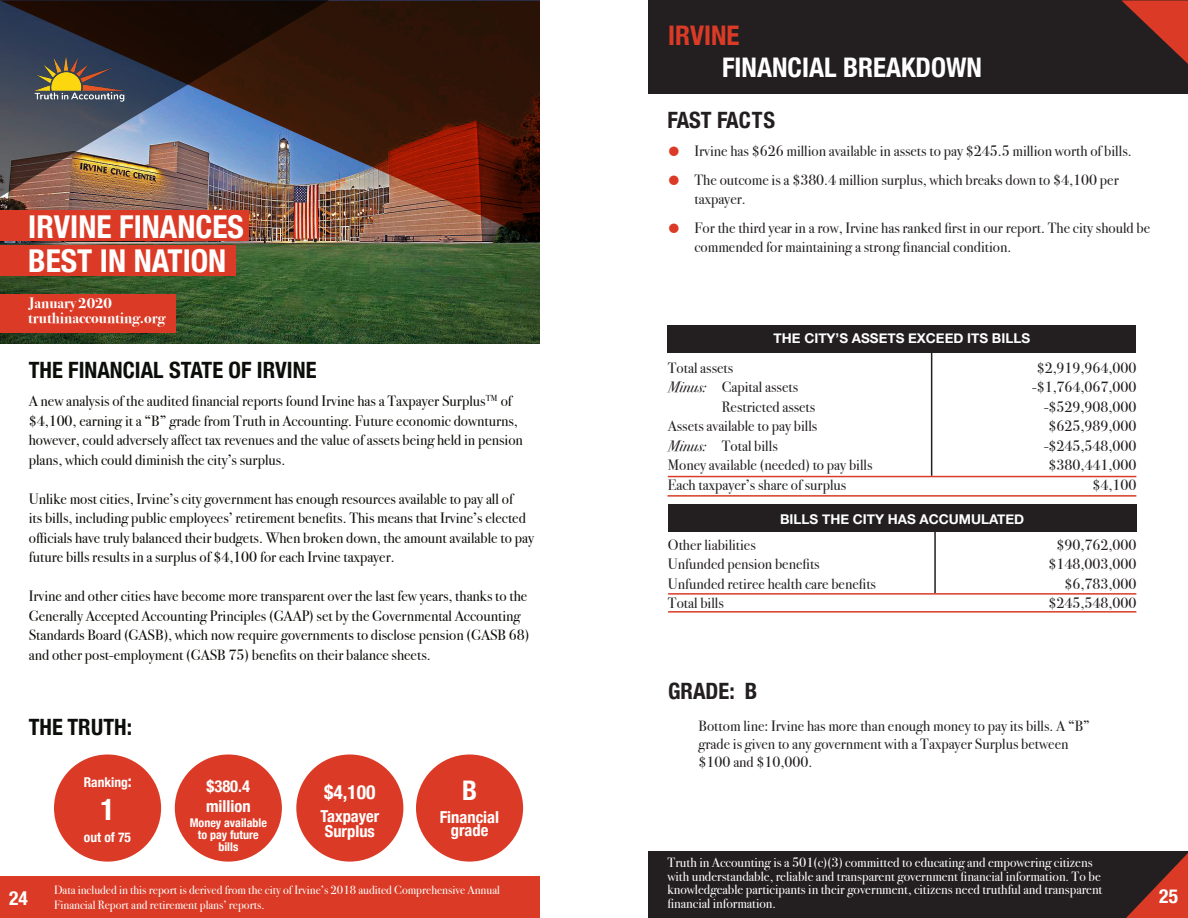
<style>
.page{position:relative;width:1188px;height:918px;background:#fff}
.page>*{position:absolute;margin:0;border:0;box-sizing:border-box;transform-origin:0 0}
.t1{font:700 condensed 31.5px "Helvetica Neue";color:#fff}
.t2{font:700 condensed 30px "Helvetica Neue";color:#fff}
.t3{font:700 condensed 27px "Helvetica Neue";color:#fff}
.t4{font:700 condensed 27px "Helvetica Neue";color:#db3b26}
.t5{font:700 condensed 22.5px "Helvetica Neue";color:#0c0e09}
.t6{font:700 condensed 22.5px "Helvetica Neue";color:#231f20}
.t7{font:700 21px "Bodoni Svty Two ITCTT";color:#fff}
.t8{font:700 condensed 19.5px "Helvetica Neue";color:#fff}
.t9{font:700 condensed 16.5px/13.5px "Helvetica Neue";color:#fff;text-align:center}
.t10{font:15px/19.5px "Bodoni Svty Two ITCTT";color:#0c0e09}
.t11{font:15px/19.5px "Bodoni Svty Two ITCTT";color:#231f20}
.t12{font:700 15px "Bodoni Svty Two ITCTT";color:#fff}
.t13{font:13.5px/13.5px "Bodoni Svty Two ITCTT";color:#fff}
.t14{font:700 13.5px "Helvetica Neue";color:#fff}
.t15{font:700 condensed 13.5px "Helvetica Neue";color:#fff}
.t16{font:12px/14.4px "Bodoni Svty Two ITCTT";color:#fff}
.t17{font:700 condensed 12px/12px "Helvetica Neue";color:#fff;text-align:center}
.s1{font-size:16.5px}
.s2{color:#db3b26}
.s3{font-style:italic}
</style>
<div class="page">
<img style="left:0;top:242px;width:540px;height:102px">
<div style="left:0;top:876px;width:540px;height:42px;background:#db3b26"></div>
<div style="left:648px;top:851px;width:540px;height:67px;background:#231f20"></div>
<svg style="left:1126px;top:853px;width:62px;height:65px"></svg>
<div style="left:0;top:294px;width:176px;height:38px;background:#db3b26"></div>
<div style="left:0;top:245px;width:236px;height:30px;background:#db3b26"></div>
<div style="left:648px;top:0;width:540px;height:94px;background:#231f20"></div>
<div style="left:54px;top:754px;width:107px;height:108px;background:#db3b26;border-radius:50%"></div>
<div style="left:175px;top:754px;width:107px;height:108px;background:#db3b26;border-radius:50%"></div>
<div style="left:416px;top:754px;width:107px;height:108px;background:#db3b26;border-radius:50%"></div>
<div style="left:296px;top:754px;width:107px;height:108px;background:#db3b26;border-radius:50%"></div>
<div style="left:668px;top:325px;width:468px;height:28px;background:#231f20"></div>
<div style="left:668px;top:504px;width:468px;height:28px;background:#231f20"></div>
<hr style="left:931px;top:347px;width:1px;height:129px;background:#231f20">
<hr style="left:934px;top:528px;width:2px;height:65px;background:#231f20">
<hr style="left:668px;top:476px;width:468px;height:1px;background:#da3c27">
<hr style="left:668px;top:593px;width:468px;height:2px;background:#da3c27">
<hr style="left:668px;top:495px;width:468px;height:2px;background:#da3c27">
<hr style="left:668px;top:611px;width:468px;height:2px;background:#da3c27">
<img style="left:0;top:0;width:540px;height:242px">
<svg style="left:1121px;top:0;width:67px;height:64px"></svg>
<img style="left:28px;top:47px;width:103px;height:57px">
<p class="t1" style="left:28px;top:201px;width:217px">IRVINE FINANCES</p>
<p class="t1" style="left:28px;top:235px;width:200px">BEST IN NATION</p>
<p class="t12" style="left:28px;top:290px;width:85px">January 2020</p>
<p class="t12" style="left:28px;top:305px;width:138px">truthinaccounting.org</p>
<p class="t5" style="left:29px;top:351px;width:289px">THE FINANCIAL STATE OF IRVINE</p>
<p class="t10" style="left:29px;top:390px;width:496px">A new analysis of the audited financial reports found Irvine has a Taxpayer Surplus<sup>TM</sup> of $4,100, earning it a “B” grade from Truth in Accounting. Future economic downturns, however, could adversely affect tax revenues and the value of assets being held in pension plans, which could diminish the city’s surplus.</p>
<p class="t10" style="left:29px;top:487px;width:507px">Unlike most cities, Irvine’s city government has enough resources available to pay all of<br>its bills, including public employees’ retirement benefits. This means that Irvine’s elected officials have truly balanced their budgets. When broken down, the amount available to pay future bills results in a surplus of $4,100 for each Irvine taxpayer.</p>
<p class="t10" style="left:29px;top:585px;width:502px">Irvine and other cities have become more transparent over the last few years, thanks to the Generally Accepted Accounting Principles (GAAP) set by the Governmental Accounting Standards Board (GASB), which now require governments to disclose pension (GASB 68) and other post-employment (GASB 75) benefits on their balance sheets.</p>
<p class="t5" style="left:29px;top:708px;width:105px">THE TRUTH:</p>
<p class="t15" style="left:84px;top:771px;width:50px">Ranking<span class="s1">:</span></p>
<p class="t2" style="left:100px;top:785px;width:16px">1</p>
<p class="t15" style="left:84px;top:826px;width:49px">out of 75</p>
<p class="t9" style="left:207px;top:778px;width:45px">$380.4</p>
<p class="t9" style="left:206px;top:798px;width:46px">million</p>
<p class="t17" style="left:190px;top:815px;width:79px">Money available to pay future bills</p>
<p class="t8" style="left:324px;top:776px;width:53px">$4,100</p>
<p class="t9" style="left:320px;top:808px;width:60px">Taxpayer</p>
<p class="t9" style="left:325px;top:823px;width:52px">Surplus</p>
<p class="t3" style="left:462px;top:768px;width:17px">B</p>
<p class="t9" style="left:440px;top:809px;width:61px">Financial grade</p>
<p class="t4" style="left:668px;top:13px;width:73px">IRVINE</p>
<p class="t3" style="left:722px;top:45px;width:261px">FINANCIAL BREAKDOWN</p>
<p class="t6" style="left:668px;top:101px;width:109px">FAST FACTS</p>
<p class="t11" style="left:668px;top:140px;width:466px"><span class="s2">●</span> Irvine has $626 million available in assets to pay $245.5 million worth of bills.</p>
<p class="t11" style="left:695px;top:168px;width:426px;text-indent:-27px"><span class="s2">●</span> The outcome is a $380.4 million surplus, which breaks down to $4,100 per taxpayer.</p>
<p class="t11" style="left:695px;top:216px;width:457px;text-indent:-27px"><span class="s2">●</span> For the third year in a row, Irvine has ranked first in our report. The city should be commended for maintaining a strong financial condition.</p>
<p class="t14" style="left:774px;top:328px;width:258px">THE CITY’S ASSETS EXCEED ITS BILLS</p>
<p class="t11" style="left:668px;top:356px;width:67px">Total assets</p>
<p class="t11" style="left:668px;top:376px;width:132px"><span class="s3">Minus:</span> Capital assets</p>
<p class="t11" style="left:722px;top:395px;width:95px">Restricted assets</p>
<p class="t11" style="left:668px;top:415px;width:151px">Assets available to pay bills</p>
<p class="t11" style="left:668px;top:434px;width:111px"><span class="s3">Minus:</span> Total bills</p>
<p class="t11" style="left:668px;top:454px;width:206px">Money available (needed) to pay bills</p>
<p class="t11" style="left:668px;top:473px;width:180px">Each taxpayer’s share of surplus</p>
<p class="t11" style="left:1037px;top:356px;width:101px">$2,919,964,000</p>
<p class="t11" style="left:1032px;top:376px;width:106px">-$1,764,067,000</p>
<p class="t11" style="left:1044px;top:395px;width:94px">-$529,908,000</p>
<p class="t11" style="left:1049px;top:415px;width:89px">$625,989,000</p>
<p class="t11" style="left:1044px;top:434px;width:94px">-$245,548,000</p>
<p class="t11" style="left:1049px;top:454px;width:89px">$380,441,000</p>
<p class="t11" style="left:1093px;top:473px;width:45px">$4,100</p>
<p class="t7" style="left:715px;top:503px;width:360px">BILLS THE STATE HAS ACCUMULATED</p>
<p class="t11" style="left:668px;top:533px;width:89px">Other liabilities</p>
<p class="t11" style="left:668px;top:553px;width:153px">Unfunded pension benefits</p>
<p class="t11" style="left:668px;top:572px;width:210px">Unfunded retiree health care benefits</p>
<p class="t11" style="left:668px;top:592px;width:57px">Total bills</p>
<p class="t14" style="left:780px;top:509px;width:246px">BILLS THE CITY HAS ACCUMULATED</p>
<p class="t11" style="left:1057px;top:533px;width:81px">$90,762,000</p>
<p class="t11" style="left:1049px;top:553px;width:89px">$148,003,000</p>
<p class="t11" style="left:1065px;top:572px;width:73px">$6,783,000</p>
<p class="t11" style="left:1049px;top:592px;width:89px">$245,548,000</p>
<p class="t6" style="left:668px;top:673px;width:91px">GRADE: B</p>
<p class="t11" style="left:699px;top:715px;width:393px;line-height:18px">Bottom line: Irvine has more than enough money to pay its bills. A “B” grade is given to any government with a Taxpayer Surplus between $100 and $10,000.</p>
<p class="t13" style="left:668px;top:855px;width:436px">Truth in Accounting is a 501(c)(3) committed to educating and empowering citizens with understandable, reliable and transparent government financial information. To be knowledgeable participants in their government, citizens need truthful and transparent financial information.</p>
<p class="t16" style="left:54px;top:882px;width:447px">Data included in this report is derived from the city of Irvine’s 2018 audited Comprehensive Annual<br>Financial Report and retirement plans’ reports.</p>
<h3 class="t8" style="left:9px;top:882px;width:20px">24</h3>
<h3 class="t8" style="left:1159px;top:880px;width:20px">25</h3>
</div>
